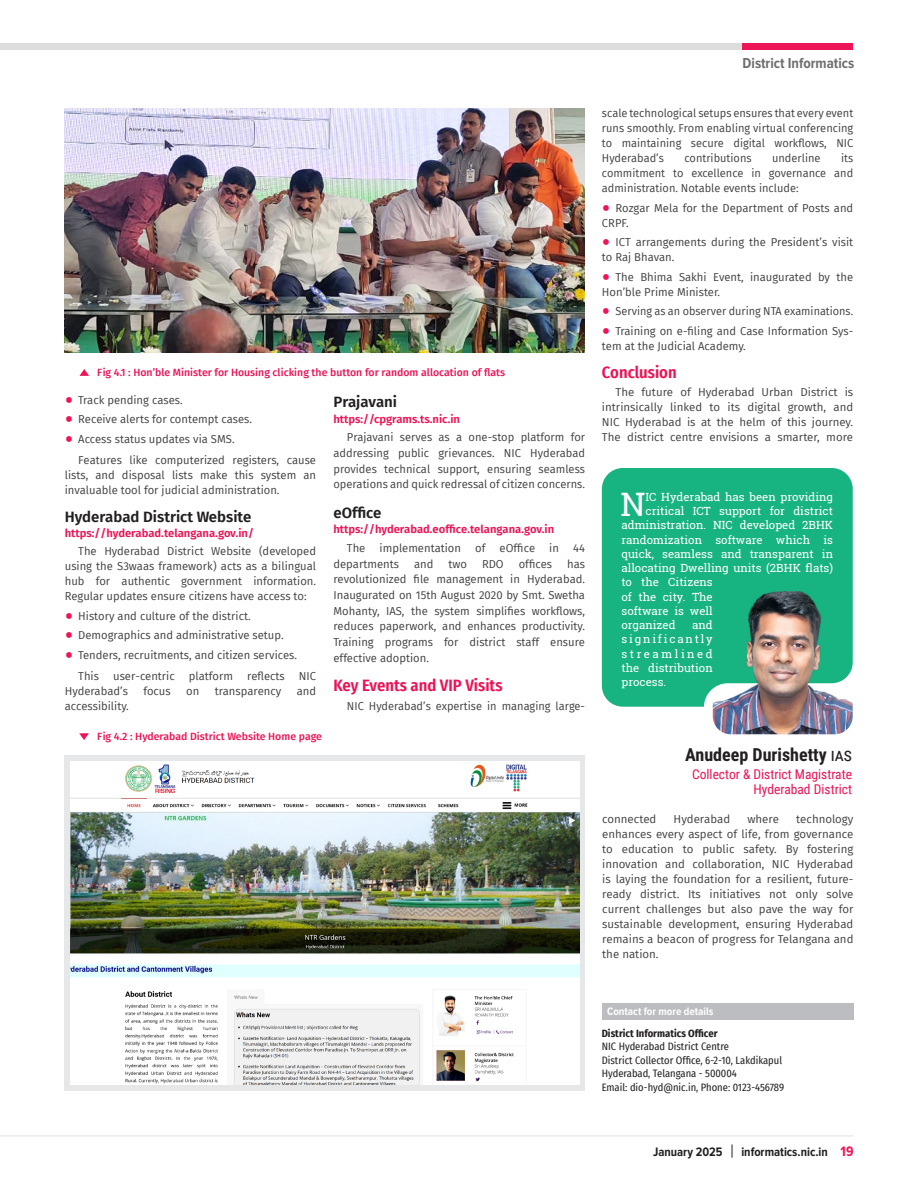
<style>
.page{position:relative;width:918px;height:1188px;background:#fff}
.page>*{position:absolute;margin:0;border:0;box-sizing:border-box;transform-origin:0 0}
.Dropletter_for_Testi{font:32.4px "Roboto Slab";color:#fff}
.t1{font:700 18px "Roboto Condensed";color:#231f20}
.Heading{font:600 16.5px "Fira Sans Condensed";color:#ed1255}
.SubHeading{font:600 15px "Fira Sans";color:#231f20}
.t2{font:700 15px "Proxima Nova Cond";color:#6d6f72}
.t3{font:13.5px "Roboto Condensed";color:#ed1255}
.t4{font:700 12.75px "Proxima Nova Cond";color:#231f20}
.Paragraph{font:11.25px/15px "Fira Sans";color:#413f41;text-align:justify}
.Dropletter_for_Testi-2{font:11.25px/14.2px "Roboto Slab";color:#fff;text-align:justify}
.t5{font:600 11.25px "Fira Sans";color:#ed1255}
.Paragraph-2{font:700 11.25px "Proxima Nova Cond";color:#fff}
.Name{font:10.5px/13.5px "Fira Sans Condensed";color:#231f20}
.Image_Caption{font:500 10.5px "Fira Sans";color:#ed1255}
.Name-2{font:700 10.5px "Fira Sans Condensed";color:#231f20}
.s1{font-family:"Fira Sans Condensed";font-size:28.5px;color:#ed1557}
.s2{font-weight:400}
.s3{font-size:14.25px;color:#ed1557}
</style>
<div class="page">
<div style="left:0;top:43px;width:762px;height:6px;background:#dedddd"></div>
<div style="left:743px;top:43px;width:110px;height:6px;background:#ed1557"></div>
<hr style="left:0;top:1136px;width:853px;height:1px;background:#e2e3e3">
<svg style="left:732px;top:1144px;width:1px;height:14px"></svg>
<div style="left:602px;top:1004px;width:251px;height:16px;background:#bcbdc0"></div>
<div style="left:602px;top:468px;width:251px;height:239px;background:#17b380"></div>
<svg style="left:79px;top:733px;width:10px;height:7px"></svg>
<svg style="left:80px;top:369px;width:9px;height:7px"></svg>
<div style="left:65px;top:755px;width:520px;height:335px;background:#e6e7e9"></div>
<img style="left:65px;top:108px;width:520px;height:244px">
<img style="left:713px;top:591px;width:140px;height:143px">
<img style="left:70px;top:761px;width:509px;height:324px">
<p class="Image_Caption" style="left:97px;top:364px;width:409px">Fig 4.1 : Hon’ble Minister for Housing clicking the button for random allocation of flats</p>
<p class="Paragraph" style="left:65px;top:392px;width:119px"><span class="s1">•</span> Track pending cases.</p>
<p class="Paragraph" style="left:65px;top:411px;width:189px"><span class="s1">•</span> Receive alerts for contempt cases.</p>
<p class="Paragraph" style="left:65px;top:431px;width:171px"><span class="s1">•</span> Access status updates via SMS.</p>
<p class="Paragraph" style="left:65px;top:452px;width:253px;text-indent:14px">Features like computerized registers, cause lists, and disposal lists make this system an invaluable tool for judicial administration.</p>
<p class="SubHeading" style="left:65px;top:505px;width:188px">Hyderabad District Website</p>
<p class="t5" style="left:65px;top:524px;width:191px">https://hyderabad.telangana.gov.in/</p>
<p class="Paragraph" style="left:65px;top:543px;width:253px;text-indent:14px">The Hyderabad District Website (developed using the S3waas framework) acts as a bilingual hub for authentic government information.<br>Regular updates ensure citizens have access to:</p>
<p class="Paragraph" style="left:65px;top:608px;width:187px"><span class="s1">•</span> History and culture of the district.</p>
<p class="Paragraph" style="left:65px;top:627px;width:220px"><span class="s1">•</span> Demographics and administrative setup.</p>
<p class="Paragraph" style="left:65px;top:647px;width:234px"><span class="s1">•</span> Tenders, recruitments, and citizen services.</p>
<p class="Paragraph" style="left:78px;top:668px;width:22px">This</p>
<p class="Paragraph" style="left:113px;top:668px;width:63px">user-centric</p>
<p class="Paragraph" style="left:189px;top:668px;width:46px">platform</p>
<p class="Paragraph" style="left:247px;top:668px;width:39px">reflects</p>
<p class="Paragraph" style="left:299px;top:668px;width:19px">NIC</p>
<p class="Paragraph" style="left:65px;top:683px;width:65px">Hyderabad’s</p>
<p class="Paragraph" style="left:143px;top:683px;width:29px">focus</p>
<p class="Paragraph" style="left:186px;top:683px;width:15px">on</p>
<p class="Paragraph" style="left:215px;top:683px;width:68px">transparency</p>
<p class="Paragraph" style="left:297px;top:683px;width:21px">and</p>
<p class="Paragraph" style="left:65px;top:698px;width:66px">accessibility.</p>
<p class="Image_Caption" style="left:97px;top:728px;width:226px">Fig 4.2 : Hyderabad District Website Home page</p>
<p class="SubHeading" style="left:333px;top:389px;width:65px">Prajavani</p>
<p class="t5" style="left:333px;top:410px;width:128px">https://cpgrams.ts.nic.in</p>
<p class="Paragraph" style="left:333px;top:429px;width:253px;line-height:15.6px;text-indent:14px">Prajavani serves as a one-stop platform for addressing public grievances. NIC Hyderabad provides technical support, ensuring seamless operations and quick redressal of citizen concerns.</p>
<p class="SubHeading" style="left:333px;top:500px;width:50px">eOffice</p>
<p class="t5" style="left:333px;top:520px;width:222px">https://hyderabad.eoffice.telangana.gov.in</p>
<p class="Paragraph" style="left:347px;top:540px;width:20px">The</p>
<p class="Paragraph" style="left:380px;top:540px;width:83px">implementation</p>
<p class="Paragraph" style="left:475px;top:540px;width:12px">of</p>
<p class="Paragraph" style="left:500px;top:540px;width:37px">eOffice</p>
<p class="Paragraph" style="left:549px;top:540px;width:11px">in</p>
<p class="Paragraph" style="left:573px;top:540px;width:13px">44</p>
<p class="Paragraph" style="left:333px;top:556px;width:67px">departments</p>
<p class="Paragraph" style="left:414px;top:556px;width:21px">and</p>
<p class="Paragraph" style="left:449px;top:556px;width:20px">two</p>
<p class="Paragraph" style="left:482px;top:556px;width:23px">RDO</p>
<p class="Paragraph" style="left:519px;top:556px;width:35px">offices</p>
<p class="Paragraph" style="left:333px;top:556px;width:253px;line-height:15.6px;text-indent:234px">has revolutionized file management in Hyderabad.<br>Inaugurated on 15th August 2020 by Smt. Swetha Mohanty, IAS, the system simplifies workflows, reduces paperwork, and enhances productivity.<br>Training programs for district staff ensure effective adoption.</p>
<p class="Heading" style="left:333px;top:672px;width:171px">Key Events and VIP Visits</p>
<p class="Paragraph" style="left:347px;top:698px;width:240px">NIC Hyderabad’s expertise in managing large-</p>
<h3 class="t2" style="left:743px;top:54px;width:113px">District Informatics</h3>
<p class="Paragraph" style="left:602px;top:105px;width:253px">scale technological setups ensures that every event runs smoothly. From enabling virtual conferencing to maintaining secure digital workflows, NIC Hyderabad’s</p>
<p class="Paragraph" style="left:602px;top:150px;width:253px;text-indent:239px">its commitment to excellence in governance and administration. Notable events include:</p>
<p class="Paragraph" style="left:602px;top:200px;width:253px"><span class="s1">•</span> Rozgar Mela for the Department of Posts and<br>CRPF.</p>
<p class="Paragraph" style="left:602px;top:234px;width:253px"><span class="s1">•</span> ICT arrangements during the President’s visit to Raj Bhavan.</p>
<p class="Paragraph" style="left:602px;top:269px;width:253px"><span class="s1">•</span> The Bhima Sakhi Event, inaugurated by the<br>Hon’ble Prime Minister.</p>
<p class="Paragraph" style="left:602px;top:303px;width:253px"><span class="s1">•</span> Serving as an observer during NTA examinations.</p>
<p class="Paragraph" style="left:602px;top:323px;width:253px"><span class="s1">•</span> Training on e-filing and Case Information Sys&shy;tem at the Judicial Academy.</p>
<p class="Heading" style="left:602px;top:359px;width:76px">Conclusion</p>
<p class="Paragraph" style="left:602px;top:385px;width:253px;text-indent:14px">The future of Hyderabad Urban District is intrinsically linked to its digital growth, and NIC Hyderabad is at the helm of this journey.<br>The district centre envisions a smarter, more</p>
<p class="Paragraph" style="left:684px;top:150px;width:69px">contributions</p>
<p class="Paragraph" style="left:772px;top:150px;width:50px">underline</p>
<p class="Dropletter_for_Testi" style="left:620px;top:482px;width:27px">N</p>
<p class="Dropletter_for_Testi-2" style="left:646px;top:489px;width:189px">IC Hyderabad has been providing</p>
<p class="Dropletter_for_Testi-2" style="left:646px;top:504px;width:189px">critical ICT support for district</p>
<p class="Dropletter_for_Testi-2" style="left:622px;top:518px;width:213px">administration. NIC developed 2BHK</p>
<p class="Dropletter_for_Testi-2" style="left:622px;top:532px;width:213px">randomization software which is</p>
<p class="Dropletter_for_Testi-2" style="left:622px;top:546px;width:213px">quick, seamless and transparent in</p>
<p class="Dropletter_for_Testi-2" style="left:622px;top:561px;width:213px">allocating Dwelling units (2BHK flats)</p>
<p class="Dropletter_for_Testi-2" style="left:622px;top:575px;width:93px">to the Citizens</p>
<p class="Dropletter_for_Testi-2" style="left:622px;top:589px;width:93px">of the city. The</p>
<p class="Dropletter_for_Testi-2" style="left:622px;top:603px;width:93px">software is well</p>
<p class="Dropletter_for_Testi-2" style="left:622px;top:618px;width:56px">organized</p>
<p class="Dropletter_for_Testi-2" style="left:622px;top:618px;width:93px;text-indent:71px">and significantly streamlined the distribution process.</p>
<p class="t1" style="left:685px;top:742px;width:168px">Anudeep Durishetty <span class="s2">ias</span></p>
<p class="t3" style="left:692px;top:764px;width:162px">Collector &amp; District Magistrate</p>
<p class="t3" style="left:754px;top:779px;width:100px">Hyderabad District</p>
<p class="Paragraph" style="left:602px;top:811px;width:253px;text-indent:194px">technology enhances every aspect of life, from governance to education to public safety. By fostering innovation and collaboration, NIC Hyderabad is laying the foundation for a resilient, future&shy;ready district. Its initiatives not only solve current challenges but also pave the way for sustainable development, ensuring Hyderabad remains a beacon of progress for Telangana and the nation.</p>
<p class="Paragraph" style="left:602px;top:811px;width:56px">connected</p>
<p class="Paragraph" style="left:674px;top:811px;width:58px">Hyderabad</p>
<p class="Paragraph" style="left:747px;top:811px;width:33px">where</p>
<p class="Paragraph-2" style="left:607px;top:1005px;width:108px">Contact for more details</p>
<p class="Name-2" style="left:602px;top:1024px;width:117px">District Informatics Officer</p>
<p class="Name" style="left:602px;top:1040px;width:129px">NIC Hyderabad District Centre</p>
<p class="Name" style="left:602px;top:1053px;width:182px">District Collector Office, 6-2-10, Lakdikapul</p>
<p class="Name" style="left:602px;top:1067px;width:184px">Hyderabad, Telangana - 500004<br>Email: dio-hyd@nic.in, Phone: 0123-456789</p>
<p class="t4" style="left:653px;top:1144px;width:71px">January 2025</p>
<p class="t4" style="left:741px;top:1144px;width:114px">informatics.nic.in <span class="s3">19</span></p>
</div>
